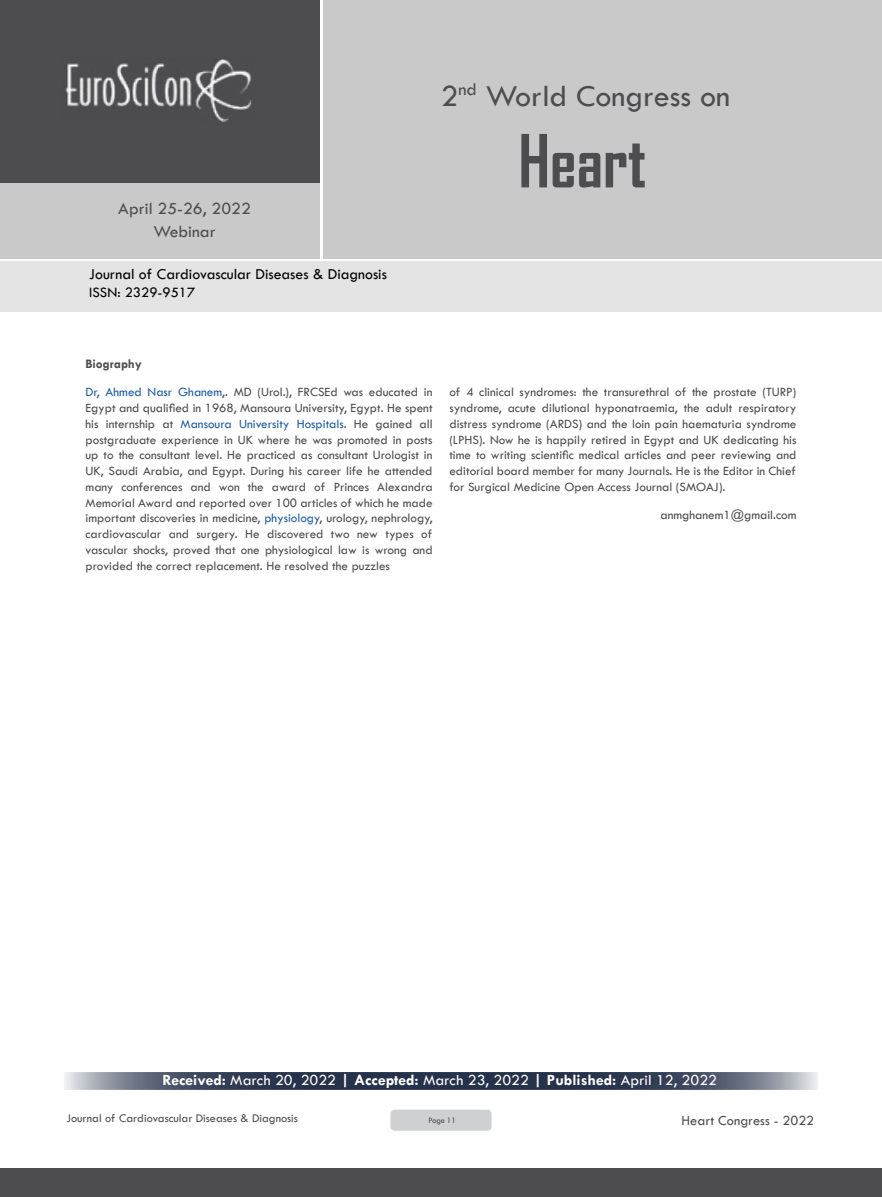
<style>
.page{position:relative;width:882px;height:1197px;background:#fff}
.page>*{position:absolute;margin:0;border:0;box-sizing:border-box;transform-origin:0 0}
.t1{font:700 70px "Agency FB";color:#4d4d4f;scale:.95 1}
.t2{font:31.5px "Tw Cen";color:#4d4d4f}
.t3{font:17.5px/23.6px "Tw Cen";color:#4d4d4f;text-align:center}
.t4{font:15.75px "Tw Cen";color:#fff}
.t5{font:15.75px "Tw Cen";color:#000}
.t6{font:14.88px "Tw Cen";color:#000}
.t7{font:14.35px "Tw Cen";color:#4d4d4f}
.t8{font:13.12px/15.8px "Tw Cen";color:#4d4d4f;text-align:justify}
.t9{font:12.25px "Tw Cen";color:#4d4d4f}
.t10{font:8.58px "Tw Cen";letter-spacing:-.02em;color:#4d4d4f;scale:.95 1}
.s1{font-weight:700}
.s2{color:#215e9e}
</style>
<div class="page">
<div style="left:0;top:0;width:319px;height:183px;background:#4d4d4f"></div>
<div style="left:0;top:183px;width:319px;height:76px;background:#c9c9ca"></div>
<div style="left:323px;top:0;width:559px;height:259px;background:#c9c9ca"></div>
<img style="left:65px;top:59px;width:187px;height:63px">
<div style="left:0;top:1168px;width:882px;height:29px;background:#4d4d4f"></div>
<div style="left:1px;top:261px;width:881px;height:51px;background:#e4e4e4"></div>
<div style="left:390px;top:1110px;width:102px;height:21px;background:#cfd0d2;border-radius:4px"></div>
<svg style="left:64px;top:1072px;width:754px;height:18px;background:#495367"></svg>
<h2 class="t2" style="left:441px;top:77px;width:291px">2<sup>nd</sup> World Congress on</h2>
<h3 class="t3" style="left:118px;top:196px;width:134px">April 25-26, 2022<br>Webinar</h3>
<p class="t5" style="left:89px;top:264px;width:299px">Journal of Cardiovascular Diseases &amp; Diagnosis</p>
<p class="t6" style="left:89px;top:283px;width:108px">ISSN: 2329-9517</p>
<h1 class="t1" style="left:518px;top:118px;width:136px">Heart</h1>
<p class="t8" style="left:86px;top:350px;width:348px;line-height:28.2px"><span class="s1">Biography<br></span><span class="s2">Dr, Ahmed Nasr Ghanem</span>,. MD (Urol.), FRCSEd was educated in</p>
<p class="t8" style="left:86px;top:400px;width:349px">Egypt and qualified in 1968, Mansoura University, Egypt. He spent his internship at <span class="s2">Mansoura University Hospitals</span>. He gained all postgraduate experience in UK where he was promoted in posts up to the consultant level. He practiced as consultant Urologist in UK, Saudi Arabia, and Egypt. During his career life he attended many conferences and won the award of Princes Alexandra Memorial Award and reported over 100 articles of which he made important discoveries in medicine, <span class="s2">physiology</span>, urology, nephrology, cardiovascular and surgery. He discovered two new types of vascular shocks, proved that one physiological law is wrong and provided the correct replacement. He resolved the puzzles</p>
<p class="t8" style="left:449px;top:384px;width:348px">of 4 clinical syndromes: the transurethral of the prostate (TURP) syndrome, acute dilutional hyponatraemia, the adult respiratory distress syndrome (ARDS) and the loin pain haematuria syndrome (LPHS). Now he is happily retired in Egypt and UK dedicating his time to writing scientific medical articles and peer reviewing and editorial board member for many Journals. He is the Editor in Chief for Surgical Medicine Open Access Journal (SMOAJ).</p>
<p class="t8" style="left:661px;top:507px;width:137px">anmghanem1@gmail.com</p>
<p class="t4" style="left:162px;top:1071px;width:556px"><span class="s1">Received:</span> March 20, 2022 <span class="s1">| Accepted:</span> March 23, 2022 <span class="s1">| Published:</span> April 12, 2022</p>
<p class="t9" style="left:66px;top:1111px;width:233px">Journal of Cardiovascular Diseases &amp; Diagnosis</p>
<p class="t10" style="left:429px;top:1115px;width:30px">Page 11</p>
<p class="t7" style="left:682px;top:1111px;width:134px">Heart Congress - 2022</p>
</div>
